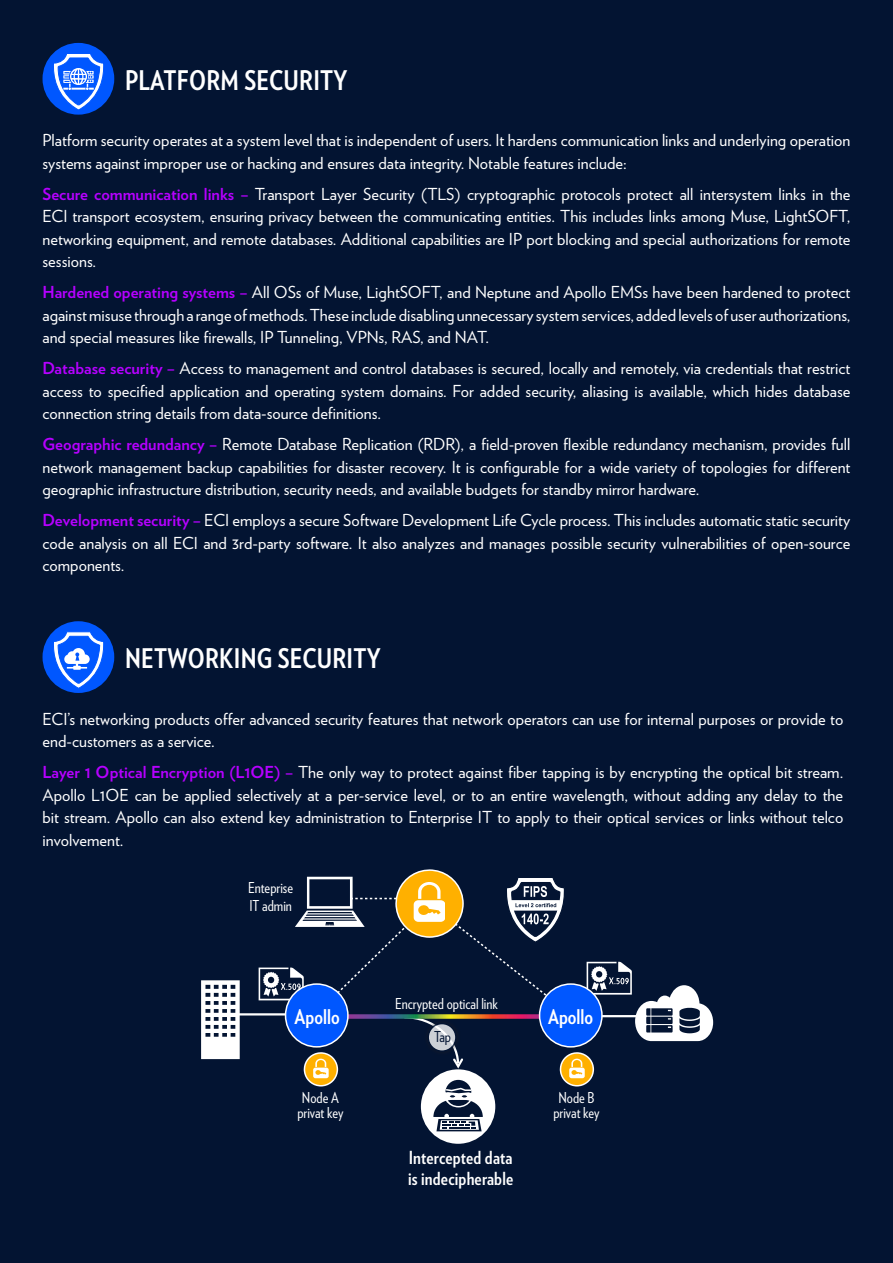
<style>
.page{position:relative;width:893px;height:1263px;background:#031432}
.page>*{position:absolute;margin:0;border:0;box-sizing:border-box;transform-origin:0 0}
.t1{font:700 27px "Verlag Condensed";letter-spacing:.01em;color:#fff}
.t2{font:700 20.25px "Verlag Condensed";color:#fff}
.t3{font:700 18px/21px "Verlag Condensed";letter-spacing:.01em;color:#fff}
.t4{font:16.5px/22.5px "Verlag";color:#fff;text-align:justify}
.t5{font:15px/15px "Verlag Condensed";color:#fff;text-align:center}
.t6{font:15px "Verlag Condensed";color:#031432}
.s1{font-weight:700;color:#b500ff}
</style>
<div class="page">
<div style="left:43px;top:43px;width:71px;height:72px;background:#0057ff;border-radius:50%"></div>
<svg style="left:53px;top:52px;width:52px;height:59px"></svg>
<div style="left:43px;top:621px;width:71px;height:72px;background:#0057ff;border-radius:50%"></div>
<svg style="left:53px;top:631px;width:52px;height:58px"></svg>
<hr style="left:206px;top:1013px;width:81px;height:2px;background:#fff">
<svg style="left:421px;top:1069px;width:74px;height:75px"></svg>
<svg style="left:201px;top:980px;width:39px;height:79px"></svg>
<svg style="left:259px;top:868px;width:454px;height:263px;background:#24334e"></svg>
<p class="t1" style="left:125px;top:60px;width:224px">PLATFORM SECURITY</p>
<p class="t4" style="left:43px;top:128px;width:809px">Platform security operates at a system level that is independent of users It. hardens communication links and underlying operation systems against improper use or hacking and ensures data integrity. Notable features include:</p>
<p class="t4" style="left:43px;top:182px;width:809px"><span class="s1">Secure communication links –</span> Transport Layer Security (TLS) cryptographic protocols protect all intersystem links in the ECI transport ecosystem, ensuring privacy between the communicating entities. This includes links among Muse, LightSOFT, networking equipment, and remote databases. Additional capabilities are IP port blocking and special authorizations for remote sessions.</p>
<p class="t4" style="left:43px;top:280px;width:809px"><span class="s1">Hardened operating systems –</span> All OSs of Muse, LightSOFT, and Neptune and Apollo EMSs have been hardened to protect againstmisusethrougharangeofmethods.Theseincludedisablingunnecessarysystemservices,addedlevelsofuserauthorizations, and special measures like firewalls IP, Tunneling, VPNs, RAS, and NAT.</p>
<p class="t4" style="left:43px;top:356px;width:809px"><span class="s1">Database security –</span> Access to management and control databases is secured, locally and remotely, via credentials that restrict access to specified application and operating system domains. For added security, aliasing is available, which hides database connection string details from data-source definitions.</p>
<p class="t4" style="left:43px;top:432px;width:809px"><span class="s1">Geographic redundancy –</span> Remote Database Replication (RDR a,) field-proven flexible redundancy mechanism, provides full network management backup capabilities for disaster recovery isIt. configurable for a wide variety of topologies for different geographic infrastructure distribution, security needs, and available budgets for standby mirror hardware.</p>
<p class="t4" style="left:43px;top:508px;width:809px"><span class="s1">Development security –</span> ECI employs a secure Software Development Life Cycle process. This includes automatic static security code analysis on all ECI and 3rd-party software It. also analyzes and manages possible security vulnerabilities of open-source components.</p>
<p class="t1" style="left:125px;top:638px;width:257px">NETWORKING SECURITY</p>
<p class="t4" style="left:43px;top:707px;width:802px">ECIs’ networking products offer advanced security features that network operators can use for internal purposes or provide to end-customers as a service.</p>
<p class="t4" style="left:43px;top:760px;width:802px"><span class="s1">Layer 1 Optical Encryption ( 1L OE) –</span> The only way to protect against fiber tapping is by encrypting the optical bit stream.<br>Apollo 1L OE can be applied selectively at a per-service level, or to an entire wavelength, without adding any delay to the bit stream. Apollo can also extend key administration to Enterprise IT to apply to their optical services or links without telco involvement.</p>
<p class="t5" style="left:248px;top:878px;width:46px;line-height:18px;text-align:left">Enteprise<br>IT admin</p>
<p class="t2" style="left:295px;top:1001px;width:47px">Apollo</p>
<p class="t5" style="left:297px;top:1089px;width:48px">Node A privat key</p>
<p class="t5" style="left:395px;top:995px;width:104px">Encrypted optical link</p>
<p class="t6" style="left:434px;top:1026px;width:19px">Tap</p>
<p class="t3" style="left:408px;top:1146px;width:107px">Intercepted data is indecipherable</p>
<p class="t2" style="left:548px;top:1001px;width:47px">Apollo</p>
<p class="t5" style="left:553px;top:1089px;width:48px">Node B privat key</p>
</div>
